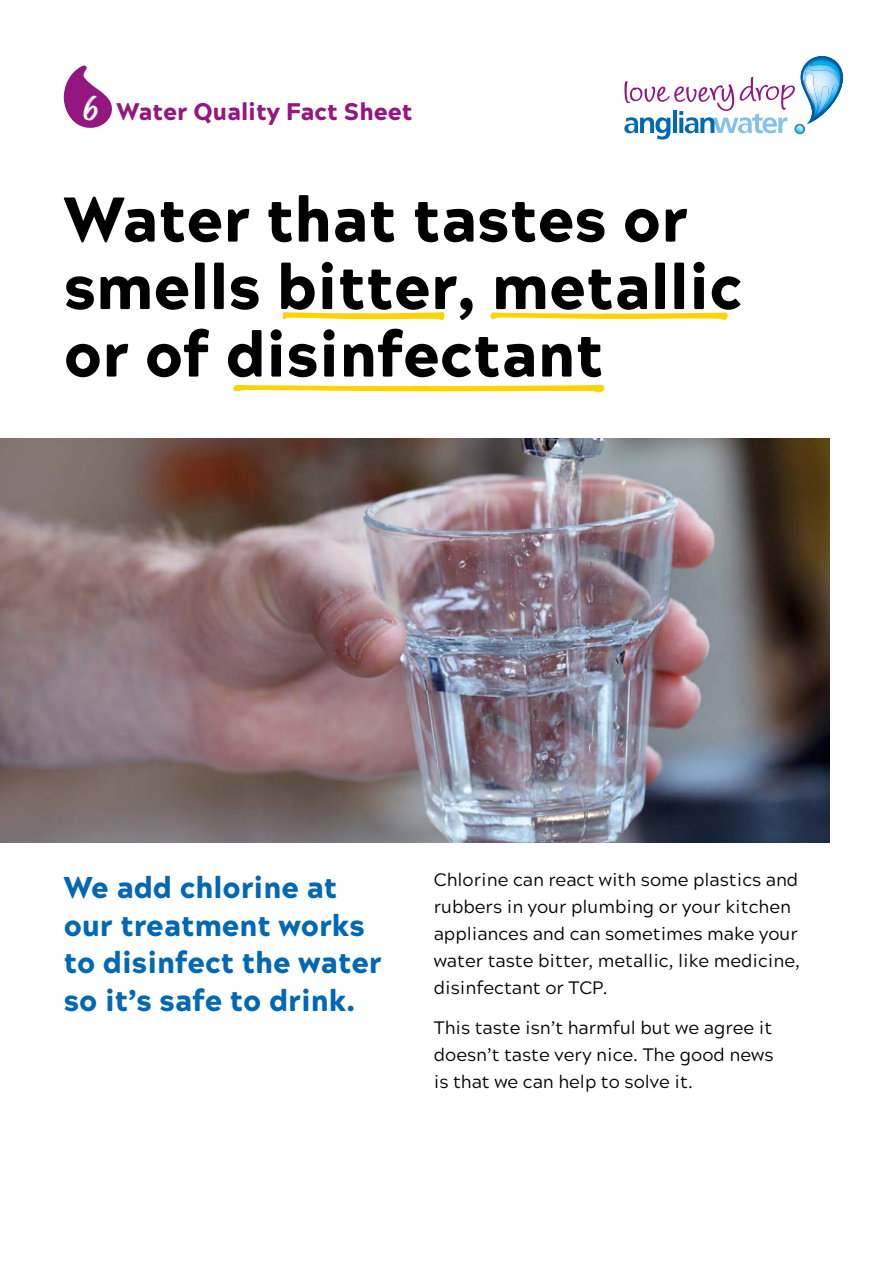
<style>
.page{position:relative;width:893px;height:1263px;background:#fff}
.page>*{position:absolute;margin:0;border:0;box-sizing:border-box;transform-origin:0 0}
.t1{font:900 63px/67.5px "Acherus Grotesque";color:#000}
.t2{font:900 30px/37.5px "Acherus Grotesque";color:#0068b4}
.t3{font:900 24px "Acherus Grotesque";color:#941680}
.t4{font:18px/27px "Acherus Grotesque";color:#000}
.s1{font-family:"Smoothy";font-weight:400;font-style:italic;font-size:34.35px;color:#fff}
</style>
<div class="page">
<svg style="left:624px;top:56px;width:219px;height:84px"></svg>
<img style="left:802px;top:59px;width:39px;height:35px">
<img style="left:794px;top:94px;width:24px;height:40px">
<img style="left:0;top:439px;width:829px;height:404px">
<svg style="left:490px;top:312px;width:238px;height:8px"></svg>
<svg style="left:233px;top:384px;width:372px;height:9px"></svg>
<svg style="left:282px;top:312px;width:163px;height:9px"></svg>
<svg style="left:63px;top:65px;width:49px;height:63px"></svg>
<h3 class="t3" style="left:81px;top:91px;width:333px"><span class="s1">6</span> Water Quality Fact Sheet</h3>
<h1 class="t1" style="left:64px;top:182px;width:680px">Water that tastes or smells bitter, metallic or of disinfectant</h1>
<h2 class="t2" style="left:64px;top:867px;width:319px">We add chlorine at our treatment works to disinfect the water so it’s safe to drink.</h2>
<p class="t4" style="left:434px;top:865px;width:368px">Chlorine can react with some plastics and rubbers in your plumbing or your kitchen appliances and can sometimes make your water taste bitter, metallic, like medicine, disinfectant or TCP.</p>
<p class="t4" style="left:434px;top:1013px;width:341px;text-align:justify">This taste isn’t harmful but we agree it doesn’t taste very nice. The good news is that we can help to solve it.</p>
</div>
